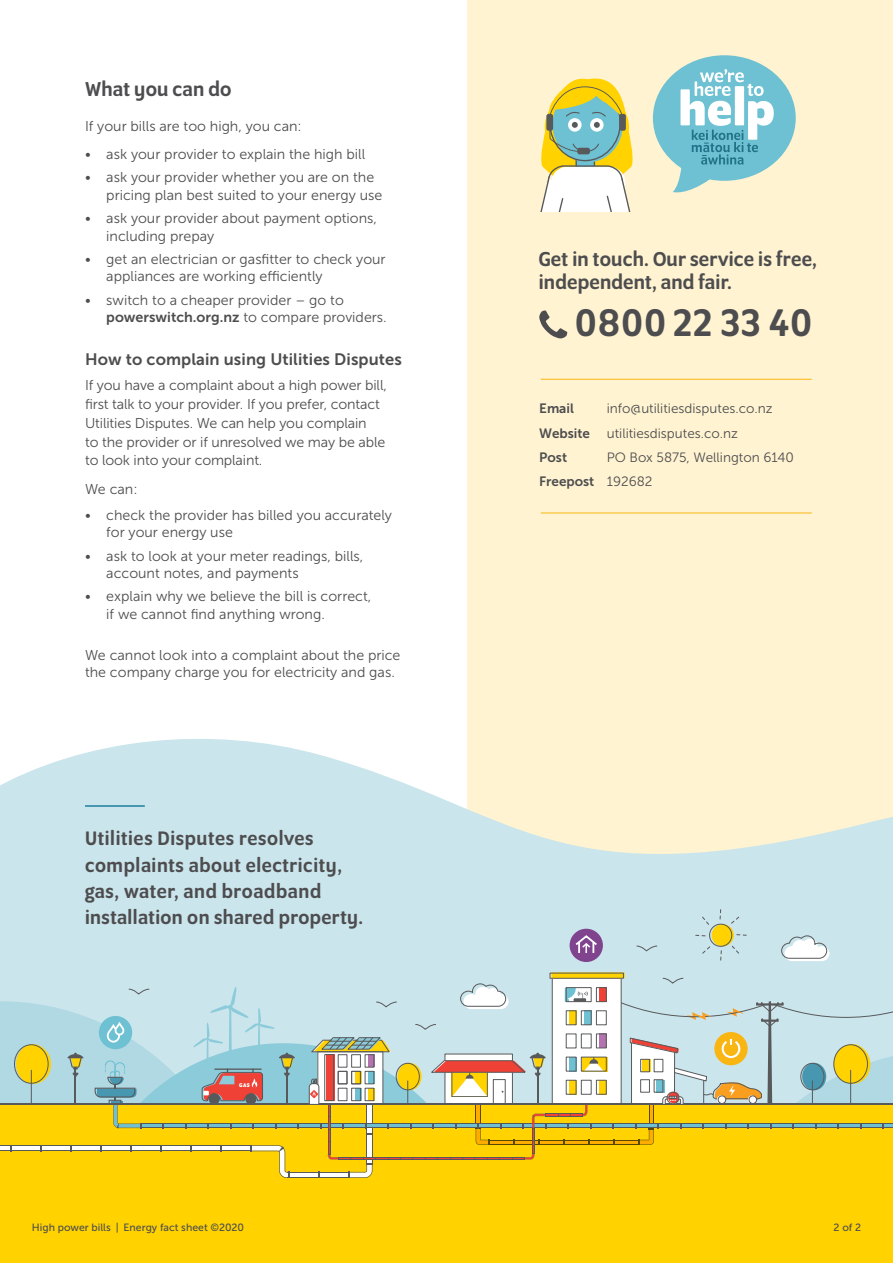
<style>
.page{position:relative;width:893px;height:1263px;background:#fff}
.page>*{position:absolute;margin:0;border:0;box-sizing:border-box;transform-origin:0 0}
.t1{font:500 41.55px "Program OT";letter-spacing:.05em;color:#4d4d4f}
.t2{font:500 21.75px/23.2px "Program OT";letter-spacing:.01em;color:#4d4d4f}
.t3{font:500 21.15px/26.4px "Program OT";letter-spacing:.03em;color:#4d4d4f}
.t4{font:16.5px "Museo Sans 700";letter-spacing:.005em;color:#4d4d4f}
.t5{font:14.25px/17.2px "Museo Sans 300";color:#4d4d4f}
.t6{font:13.5px/24.5px "Museo Sans 300";color:#4d4d4f}
.t7{font:13.5px "Museo Sans 700";color:#4d4d4f}
.t8{font:10.5px "Museo Sans 500";color:#4d4d4f}
.t9{font:700 5.85px "Program OT";color:#fff}
.s1{font-family:"Museo Sans 700"}
.s2{font-family:"Museo Sans 300"}
</style>
<div class="page">
<div style="left:468px;top:0;width:425px;height:935px;background:#fff3d1"></div>
<hr style="left:541px;top:513px;width:271px;height:1px;background:#f9b613">
<hr style="left:541px;top:379px;width:271px;height:1px;background:#f9b613">
<svg style="left:539px;top:310px;width:28px;height:28px"></svg>
<div style="left:653px;top:55px;width:143px;height:126px;background:#6ec1d3;border-radius:50%"></div>
<svg style="left:673px;top:69px;width:101px;height:123px"></svg>
<svg style="left:540px;top:78px;width:93px;height:134px"></svg>
<svg style="left:0;top:725px;width:893px;height:252px;fill:#cbe5ec"></svg>
<div style="left:0;top:1104px;width:893px;height:159px;background:#ffd200"></div>
<hr style="left:85px;top:805px;width:60px;height:2px;background:#4797b0">
<div style="left:712px;top:924px;width:22px;height:22px;background:#ffd200;border-radius:50%"></div>
<div style="left:709px;top:924px;width:23px;height:23px;border:1px solid #58595b;border-radius:50%"></div>
<svg style="left:719px;top:909px;width:3px;height:12px"></svg>
<svg style="left:730px;top:916px;width:10px;height:9px"></svg>
<svg style="left:701px;top:945px;width:10px;height:10px"></svg>
<svg style="left:720px;top:950px;width:2px;height:12px"></svg>
<svg style="left:694px;top:934px;width:12px;height:3px"></svg>
<svg style="left:735px;top:933px;width:12px;height:3px"></svg>
<svg style="left:731px;top:945px;width:9px;height:10px"></svg>
<svg style="left:701px;top:916px;width:9px;height:10px"></svg>
<svg style="left:636px;top:945px;width:22px;height:7px"></svg>
<svg style="left:551px;top:972px;width:74px;height:6px"></svg>
<svg style="left:781px;top:935px;width:48px;height:26px"></svg>
<div style="left:570px;top:929px;width:33px;height:33px;background:#80438e;border-radius:50%"></div>
<svg style="left:575px;top:934px;width:24px;height:19px"></svg>
<svg style="left:0;top:977px;width:893px;height:201px"></svg>
<h2 class="t2" style="left:85px;top:77px;width:148px">What you can do</h2>
<p class="t5" style="left:85px;top:117px;width:218px">If your bills are too high, you can:</p>
<p class="t5" style="left:85px;top:145px;width:282px">• ask your provider to explain the high bill</p>
<p class="t5" style="left:106px;top:169px;width:277px;text-indent:-21px">• ask your provider whether you are on the pricing plan best suited to your energy use</p>
<p class="t5" style="left:106px;top:210px;width:272px;text-indent:-21px">• ask your provider about payment options, including prepay</p>
<p class="t5" style="left:106px;top:251px;width:281px;text-indent:-21px">• get an electrician or gasfitter to check your appliances are working efficiently</p>
<p class="t5" style="left:106px;top:292px;width:282px;text-indent:-21px">• switch to a cheaper provider – go to <span class="s1">powerswitch.org.nz</span> to compare providers.</p>
<p class="t4" style="left:85px;top:350px;width:318px">How to complain using Utilities Disputes</p>
<p class="t5" style="left:85px;top:376px;width:303px;line-height:18.8px">If you have a complaint about a high power bill, first talk to your provider. If you prefer, contact Utilities Disputes. We can help you complain<br>to the provider or if unresolved we may be able to look into your complaint.</p>
<p class="t5" style="left:85px;top:480px;width:54px">We can:</p>
<p class="t5" style="left:106px;top:506px;width:287px;text-indent:-21px">• check the provider has billed you accurately for your energy use</p>
<p class="t5" style="left:106px;top:547px;width:259px;text-indent:-21px">• ask to look at your meter readings, bills, account notes, and payments</p>
<p class="t5" style="left:106px;top:588px;width:266px;text-indent:-21px">• explain why we believe the bill is correct, if we cannot find anything wrong.</p>
<p class="t5" style="left:85px;top:646px;width:317px">We cannot look into a complaint about the price the company charge you for electricity and gas.</p>
<h3 class="t3" style="left:85px;top:825px;width:280px">Utilities Disputes resolves complaints about electricity, gas, water, and broadband installation on shared property.</h3>
<p class="t9" style="left:239px;top:1081px;width:12px">GAS</p>
<h2 class="t2" style="left:539px;top:247px;width:280px">Get in touch. Our service is free, independent, and fair.</h2>
<h1 class="t1" style="left:576px;top:299px;width:238px">0800 22 33 40</h1>
<p class="t7" style="left:539px;top:401px;width:36px">Email</p>
<p class="t6" style="left:539px;top:396px;width:235px;text-indent:68px">info@utilitiesdisputes.co.nz<br><span class="s1">Website</span> utilitiesdisputes.co.nz</p>
<p class="t7" style="left:539px;top:450px;width:29px">Post</p>
<p class="t6" style="left:607px;top:445px;width:189px">PO Box 5875, Wellington 6140</p>
<p class="t7" style="left:539px;top:474px;width:115px">Freepost <span class="s2">192682</span></p>
<p class="t8" style="left:32px;top:1222px;width:214px">High power bills | Energy fact sheet ©2020</p>
<p class="t8" style="left:834px;top:1222px;width:29px">2 of 2</p>
</div>
